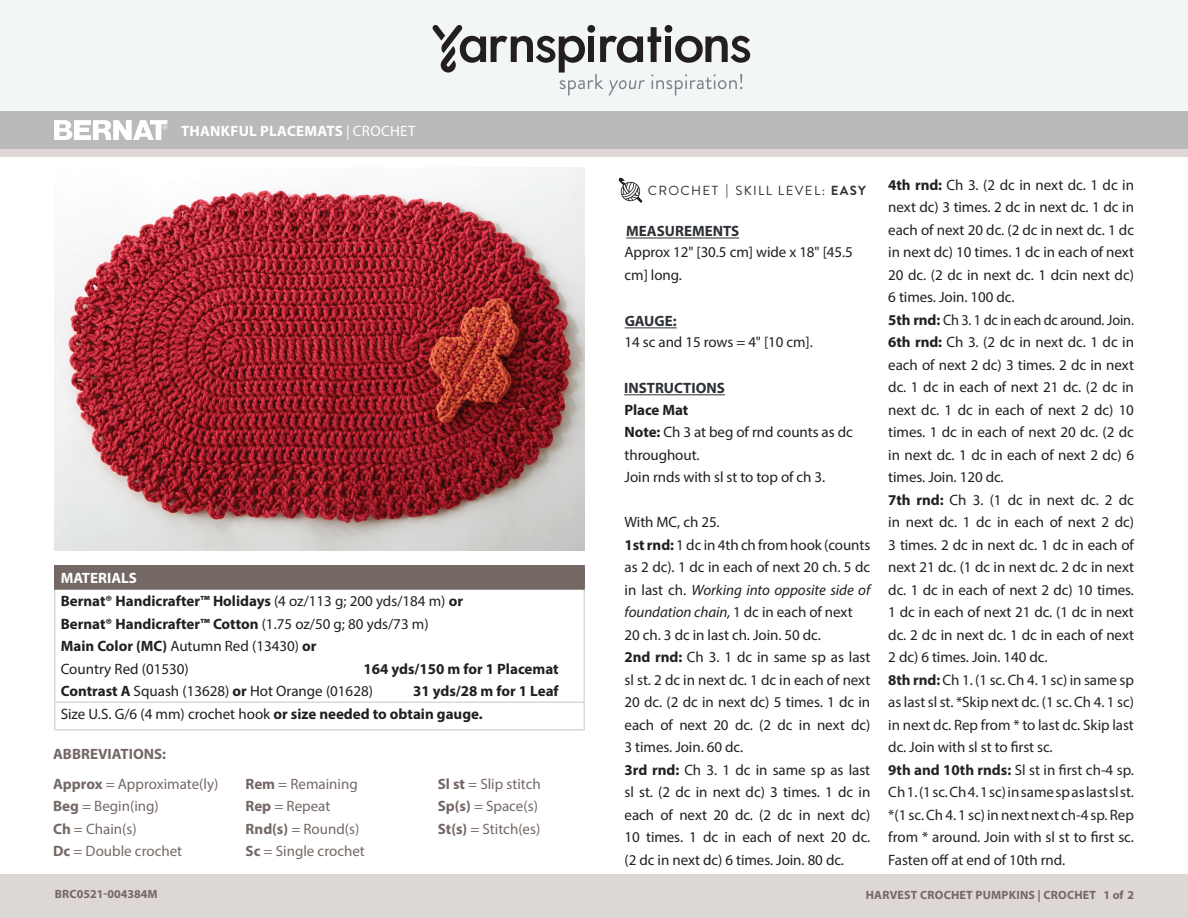
<style>
.page{position:relative;width:1188px;height:918px;background:#fff}
.page>*{position:absolute;margin:0;border:0;box-sizing:border-box;transform-origin:0 0}
.t1{font:15px/22.5px "Myriad Pro";letter-spacing:-.005em;color:#231f20}
.t2{font:15px/22.5px "Myriad Pro";color:#746865}
.t3{font:700 15px/22.5px "Myriad Pro";color:#231f20}
.Body{font:700 15px "Myriad Pro";color:#2d3135}
.t4{font:700 15px "Myriad Pro";letter-spacing:.02em;color:#fff}
.t5{font:13.2px "Brandon Grotesque";letter-spacing:.1em;color:#2c3034}
.t6{font:700 12px "Myriad Pro";letter-spacing:.02em;color:#746865}
.t7{font:700 12px "Myriad Pro";color:#746865}
.t8{font:10.5px "Myriad Pro";color:#231f20}
.s1{font-weight:400}
.s2{font-weight:700;color:#fff}
.s3{font-weight:700}
.s4{font-style:italic}
.s5{font-weight:700;color:#252425}
.s6{color:#252425}
</style>
<div class="page">
<div style="left:0;top:875px;width:1188px;height:43px;background:#ddd7d6"></div>
<div style="left:0;top:149px;width:1188px;height:9px;background:#ddd7d6"></div>
<div style="left:0;top:111px;width:1188px;height:38px;background:#bababa"></div>
<svg style="left:54px;top:120px;width:113px;height:20px"></svg>
<div style="left:0;top:0;width:1188px;height:111px;background:#f3f6f7"></div>
<svg style="left:433px;top:25px;width:318px;height:71px"></svg>
<div style="left:55px;top:566px;width:529px;height:23px;background:#746865"></div>
<hr style="left:54px;top:566px;width:2px;height:22px;background:#746865">
<svg style="left:584px;top:566px;width:1px;height:22px"></svg>
<hr style="left:54px;top:565px;width:531px;height:1px;background:#746865">
<hr style="left:54px;top:590px;width:2px;height:111px;background:#ddd7d6">
<hr style="left:584px;top:590px;width:1px;height:111px;background:#ddd7d6">
<hr style="left:54px;top:588px;width:531px;height:2px;background:#746865">
<hr style="left:54px;top:703px;width:2px;height:26px;background:#ddd7d6">
<svg style="left:584px;top:703px;width:1px;height:26px"></svg>
<hr style="left:54px;top:701px;width:531px;height:2px;background:#ddd7d6">
<hr style="left:54px;top:729px;width:531px;height:2px;background:#ddd7d6">
<img style="left:54px;top:167px;width:531px;height:384px">
<svg style="left:618px;top:177px;width:25px;height:26px"></svg>
<hr style="left:626px;top:238px;width:113px;height:1px;background:#2d3135">
<hr style="left:624px;top:394px;width:101px;height:1px;background:#2d3135">
<hr style="left:625px;top:328px;width:52px;height:1px;background:#2d3135">
<p class="t4" style="left:181px;top:119px;width:236px">THANKFUL PLACEMATS <span class="s1">| CROCHET</span></p>
<p class="t1" style="left:61px;top:566px;width:404px"><span class="s2">MATERIALS<br></span><span class="s3">Bernat® Handicrafter™ Holidays</span> (4 oz/113 g; 200 yds/184 m) <span class="s3">or Bernat® Handicrafter™ Cotton</span> (1.75 oz/50 g; 80 yds/73 m)<br><span class="s3">Main Color (MC)</span> Autumn Red (13430) <span class="s3">or<br></span>Country Red (01530)</p>
<p class="t3" style="left:61px;top:657px;width:499px;text-indent:303px">164 yds/150 m for 1 Placemat<br>Contrast A <span class="s1">Squash (13628)</span> or <span class="s1">Hot Orange (01628)</span></p>
<p class="t3" style="left:61px;top:679px;width:499px;line-height:23.2px;text-indent:352px">31 yds/28 m for 1 Leaf<br><span class="s1">Size U.S. G/6 (4 mm) crochet hook</span> or size needed to obtain gauge.</p>
<p class="t2" style="left:53px;top:772px;width:167px"><span class="s3">Approx</span> = Approximate(ly)<br><span class="s3">Beg</span> = Begin(ing)<br><span class="s3">Ch</span> = Chain(s)<br><span class="s3">Dc</span> = Double crochet</p>
<p class="t2" style="left:246px;top:772px;width:121px"><span class="s3">Rem</span> = Remaining<br><span class="s3">Rep</span> = Repeat<br><span class="s3">Rnd(s)</span> = Round(s)<br><span class="s3">Sc</span> = Single crochet</p>
<p class="t2" style="left:438px;top:772px;width:105px"><span class="s3">Sl st</span> = Slip stitch<br><span class="s3">Sp(s)</span> = Space(s)<br><span class="s3">St(s)</span> = Stitch(es)</p>
<p class="t7" style="left:55px;top:886px;width:105px">BRC0521-004384M</p>
<p class="t8" style="left:776px;top:176px;width:24px">EASY</p>
<p class="t5" style="left:648px;top:181px;width:220px">CROCHET <span class="s3">|</span> SKILL LEVEL: <span class="s3">EASY</span></p>
<p class="Body" style="left:626px;top:222px;width:115px">MEASUREMENTS</p>
<p class="t1" style="left:625px;top:241px;width:230px">Approx 12" [30.5 cm] wide x 18" [45.5 cm] long.</p>
<p class="Body" style="left:625px;top:312px;width:53px">GAUGE:</p>
<p class="t1" style="left:625px;top:331px;width:190px">14 sc and 15 rows = 4" [10 cm].</p>
<p class="Body" style="left:624px;top:378px;width:102px">INSTRUCTIONS</p>
<p class="t1" style="left:625px;top:398px;width:230px"><span class="s3">Place Mat<br>Note:</span> Ch 3 at beg of rnd counts as dc throughout.<br>Join rnds with sl st to top of ch 3.</p>
<p class="t1" style="left:625px;top:511px;width:247px">With MC, ch 25.<br><span class="s3">1st rnd:</span> 1 dc in 4th ch from hook (counts as 2 dc). 1 dc in each of next 20 ch. 5 dc in last ch. <span class="s4">Working into opposite side of foundation chain,</span> 1 dc in each of next<br>20 ch. 3 dc in last ch. Join. 50 dc.<br><span class="s3">2nd rnd:</span> Ch 3. 1 dc in same sp as last sl st. 2 dc in next dc. 1 dc in each of next<br>20 dc. (2 dc in next dc) 5 times. 1 dc in each of next 20 dc. (2 dc in next dc)<br>3 times. Join. 60 dc.<br><span class="s3">3rd rnd:</span> Ch 3. 1 dc in same sp as last sl st. (2 dc in next dc) 3 times. 1 dc in each of next 20 dc. (2 dc in next dc)<br>10 times. 1 dc in each of next 20 dc. (2 dc in next dc) 6 times. Join. 80 dc.</p>
<p class="t1" style="left:888px;top:173px;width:247px"><span class="s3">4th rnd:</span> Ch 3. (2 dc in next dc. 1 dc in next dc) 3 times. 2 dc in next dc. 1 dc in each of next 20 dc. (2 dc in next dc. 1 dc in next dc) 10 times. 1 dc in each of next 20 dc. (2 dc in next dc. 1 dcin next dc)<br>6 times. Join. 100 dc.<br><span class="s3">5th rnd:</span> Ch 3. 1 dc in each dc around. Join.<br><span class="s3">6th rnd:</span> Ch 3. (2 dc in next dc. 1 dc in each of next 2 dc) 3 times. 2 dc in next dc. 1 dc in each of next 21 dc. (2 dc in next dc. 1 dc in each of next 2 dc) 10 times. 1 dc in each of next 20 dc. (2 dc in next dc. 1 dc in each of next 2 dc) 6 times. Join. 120 dc.<br><span class="s3">7th rnd:</span> Ch 3. (1 dc in next dc. 2 dc in next dc. 1 dc in each of next 2 dc)<br>3 times. 2 dc in next dc. 1 dc in each of next 21 dc. (1 dc in next dc. 2 dc in next dc. 1 dc in each of next 2 dc) 10 times.<br>1 dc in each of next 21 dc. (1 dc in next dc. 2 dc in next dc. 1 dc in each of next 2 dc) 6 times. Join. 140 dc.<br><span class="s5">8th rnd:</span> <span class="s6">Ch 1. (1 sc. Ch 4. 1 sc) in same sp as last sl st. *Skip next dc. (1 sc. Ch 4. 1 sc) in next dc. Rep from * to last dc. Skip last dc. Join with sl st to first sc.<br></span><span class="s5">9th and 10th rnds:</span> <span class="s6">Sl st in first ch-4 sp.<br>Ch 1. (1 sc. Ch 4. 1 sc) in same sp as last sl st. *(1 sc. Ch 4. 1 sc) in next next ch-4 sp. Rep from * around. Join with sl st to first sc.<br>Fasten off at end of 10th rnd.</span></p>
<p class="t6" style="left:943px;top:886px;width:224px">THANKFUL PLACEMATS | <span class="s1">CROCHET</span> 1 of 2</p>
<p class="t6" style="left:866px;top:887px;width:270px">HARVEST CROC ET PUMPKINS | CROCHET 1 of 2</p>
</div>
